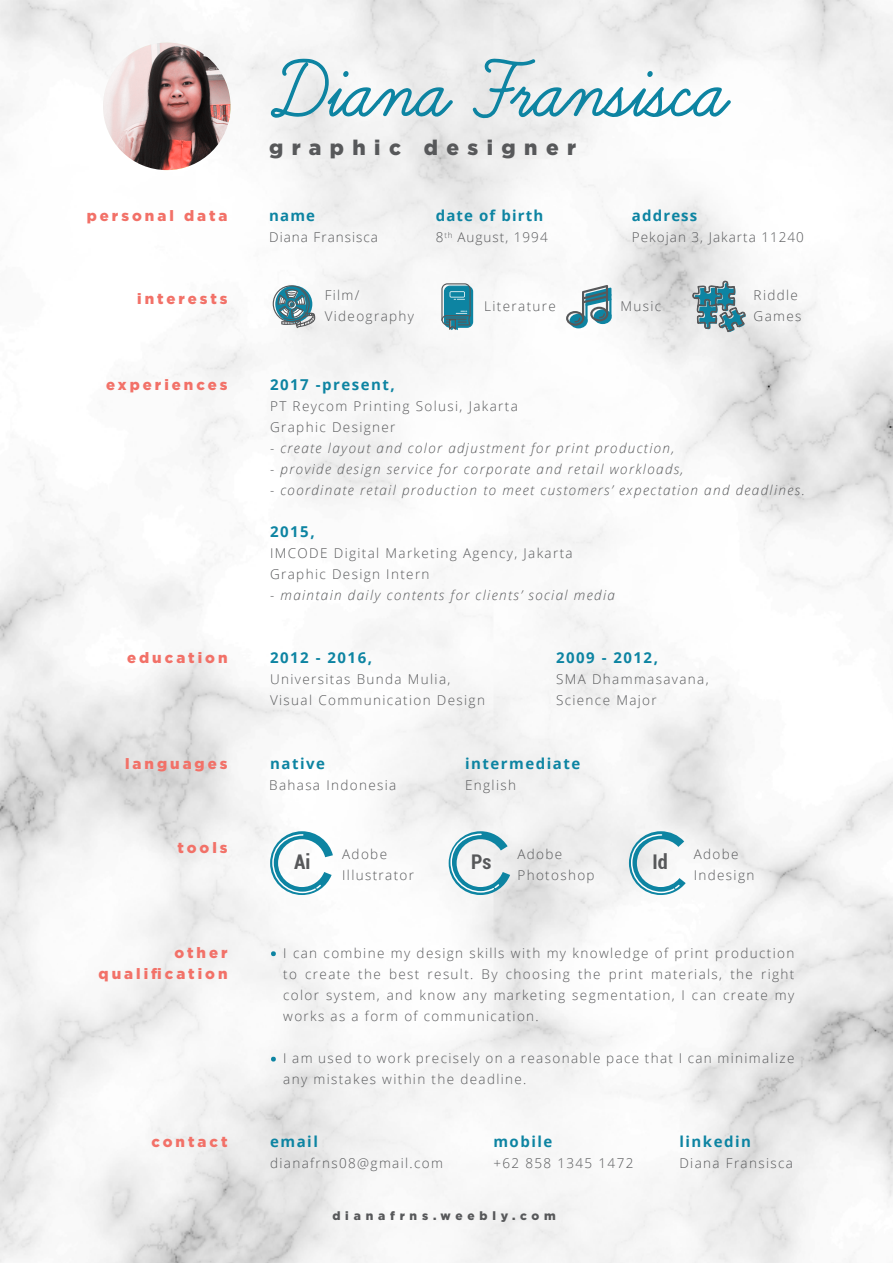
<style>
.page{position:relative;width:893px;height:1263px;background:#fff}
.page>*{position:absolute;margin:0;border:0;box-sizing:border-box;transform-origin:0 0}
.t1{font:97.5px "Learning Curve";color:#0d84a2}
.t2{font:900 21px "Gotham";letter-spacing:.4em;color:#57585a}
.t3{font:700 condensed 20.25px "Roboto";color:#57585a}
.t4{font:900 15px/21px "Gotham";letter-spacing:.2em;color:#f27168;text-align:right}
.t5{font:700 15px "Open Sans";letter-spacing:.1em;color:#0d84a2}
.t6{font:700 15px "Open Sans";letter-spacing:.075em;color:#0d84a2}
.t7{font:300 13.5px/21px "Open Sans";letter-spacing:.1em;color:#57585a}
.t8{font:italic 300 13.5px "Open Sans";letter-spacing:.1em;color:#57585a}
.t9{font:300 13.5px "Open Sans";letter-spacing:.075em;color:#57585a}
.t10{font:900 12px "Gotham";letter-spacing:.4em;color:#57585a}
</style>
<div class="page">
<img style="left:0;top:0;width:893px;height:1263px">
<svg style="left:270px;top:58px;width:184px;height:81px"></svg>
<svg style="left:471px;top:58px;width:261px;height:81px"></svg>
<svg style="left:270px;top:831px;width:63px;height:64px"></svg>
<svg style="left:449px;top:831px;width:61px;height:64px"></svg>
<svg style="left:629px;top:831px;width:57px;height:64px"></svg>
<svg style="left:271px;top:951px;width:5px;height:5px"></svg>
<svg style="left:271px;top:1057px;width:5px;height:4px"></svg>
<svg style="left:273px;top:285px;width:42px;height:43px"></svg>
<svg style="left:441px;top:283px;width:32px;height:47px;background:#4390a4"></svg>
<svg style="left:566px;top:285px;width:46px;height:43px"></svg>
<svg style="left:692px;top:265px;width:54px;height:79px"></svg>
<svg style="left:103px;top:43px;width:128px;height:127px;background:#9c7d7b"></svg>
<h1 class="t1" style="left:269px;top:46px;width:455px">Diana Fransisca</h1>
<h2 class="t2" style="left:269px;top:133px;width:309px">graphic designer</h2>
<p class="t4" style="left:87px;top:205px;width:142px">personal data</p>
<p class="t5" style="left:269px;top:205px;width:47px">name</p>
<p class="t9" style="left:269px;top:228px;width:110px">Diana Fransisca</p>
<p class="t6" style="left:436px;top:205px;width:109px">date of birth</p>
<p class="t9" style="left:436px;top:228px;width:113px">8<sup>th</sup> August, 1994</p>
<p class="t6" style="left:632px;top:205px;width:67px">address</p>
<p class="t9" style="left:632px;top:228px;width:174px">Pekojan 3, Jakarta 11240</p>
<p class="t4" style="left:137px;top:288px;width:92px">interests</p>
<p class="t7" style="left:325px;top:284px;width:91px">Film/<br>Videography</p>
<p class="t7" style="left:484px;top:295px;width:73px">Literature</p>
<p class="t7" style="left:620px;top:295px;width:42px">Music</p>
<p class="t7" style="left:754px;top:284px;width:49px">Riddle<br>Games</p>
<p class="t4" style="left:106px;top:373px;width:123px">experiences</p>
<p class="t5" style="left:270px;top:373px;width:126px">2017 -present,</p>
<p class="t7" style="left:270px;top:395px;width:249px">PT Reycom Printing Solusi, Jakarta<br>Graphic Designer</p>
<p class="t8" style="left:270px;top:438px;width:406px">- create layout and color adjustment for print production,</p>
<p class="t8" style="left:270px;top:459px;width:415px">- provide design service for corporate and retail workloads,</p>
<p class="t8" style="left:270px;top:480px;width:536px">- coordinate retail production to meet customers’ expectation and deadlines.</p>
<p class="t5" style="left:270px;top:521px;width:46px">2015,</p>
<p class="t7" style="left:270px;top:542px;width:304px">IMCODE Digital Marketing Agency, Jakarta<br>Graphic Design Intern</p>
<p class="t8" style="left:270px;top:586px;width:346px">- maintain daily contents for clients’ social media</p>
<p class="t4" style="left:127px;top:647px;width:102px">education</p>
<p class="t5" style="left:270px;top:647px;width:103px">2012 - 2016,</p>
<p class="t7" style="left:270px;top:668px;width:216px">Universitas Bunda Mulia,<br>Visual Communication Design</p>
<p class="t5" style="left:556px;top:647px;width:103px">2009 - 2012,</p>
<p class="t7" style="left:556px;top:668px;width:154px">SMA Dhammasavana,<br>Science Major</p>
<p class="t4" style="left:125px;top:753px;width:104px">languages</p>
<p class="t5" style="left:270px;top:753px;width:56px">native</p>
<p class="t5" style="left:465px;top:753px;width:117px">intermediate</p>
<p class="t7" style="left:269px;top:774px;width:129px">Bahasa Indonesia</p>
<p class="t7" style="left:465px;top:774px;width:52px">English</p>
<p class="t4" style="left:177px;top:837px;width:52px">tools</p>
<p class="t7" style="left:342px;top:843px;width:73px">Adobe<br>Illustrator</p>
<p class="t7" style="left:517px;top:843px;width:79px">Adobe<br>Photoshop</p>
<p class="t7" style="left:694px;top:843px;width:62px">Adobe<br>Indesign</p>
<h3 class="t3" style="left:294px;top:847px;width:18px">Ai</h3>
<h3 class="t3" style="left:471px;top:847px;width:22px">Ps</h3>
<h3 class="t3" style="left:652px;top:847px;width:17px">Id</h3>
<p class="t4" style="left:99px;top:942px;width:130px">other qualification</p>
<p class="t7" style="left:283px;top:942px;width:513px;text-align:justify">I can combine my design skills with my knowledge of print production to create the best result. By choosing the print materials, the right color system, and know any marketing segmentation, I can create my works as a form of communication.</p>
<p class="t7" style="left:283px;top:1047px;width:513px">I am used to work precisely on a reasonable pace that I can minimalize any mistakes within the deadline.</p>
<p class="t4" style="left:151px;top:1131px;width:78px">contact</p>
<p class="t5" style="left:270px;top:1131px;width:49px">email</p>
<p class="t5" style="left:493px;top:1131px;width:61px">mobile</p>
<p class="t5" style="left:679px;top:1131px;width:73px">linkedin</p>
<p class="t7" style="left:270px;top:1152px;width:174px">dianafrns08@gmail.com</p>
<p class="t7" style="left:679px;top:1152px;width:115px">Diana Fransisca</p>
<p class="t7" style="left:493px;top:1152px;width:142px">+62 858 1345 1472</p>
<p class="t10" style="left:332px;top:1208px;width:225px">dianafrns.weebly.com</p>
</div>
